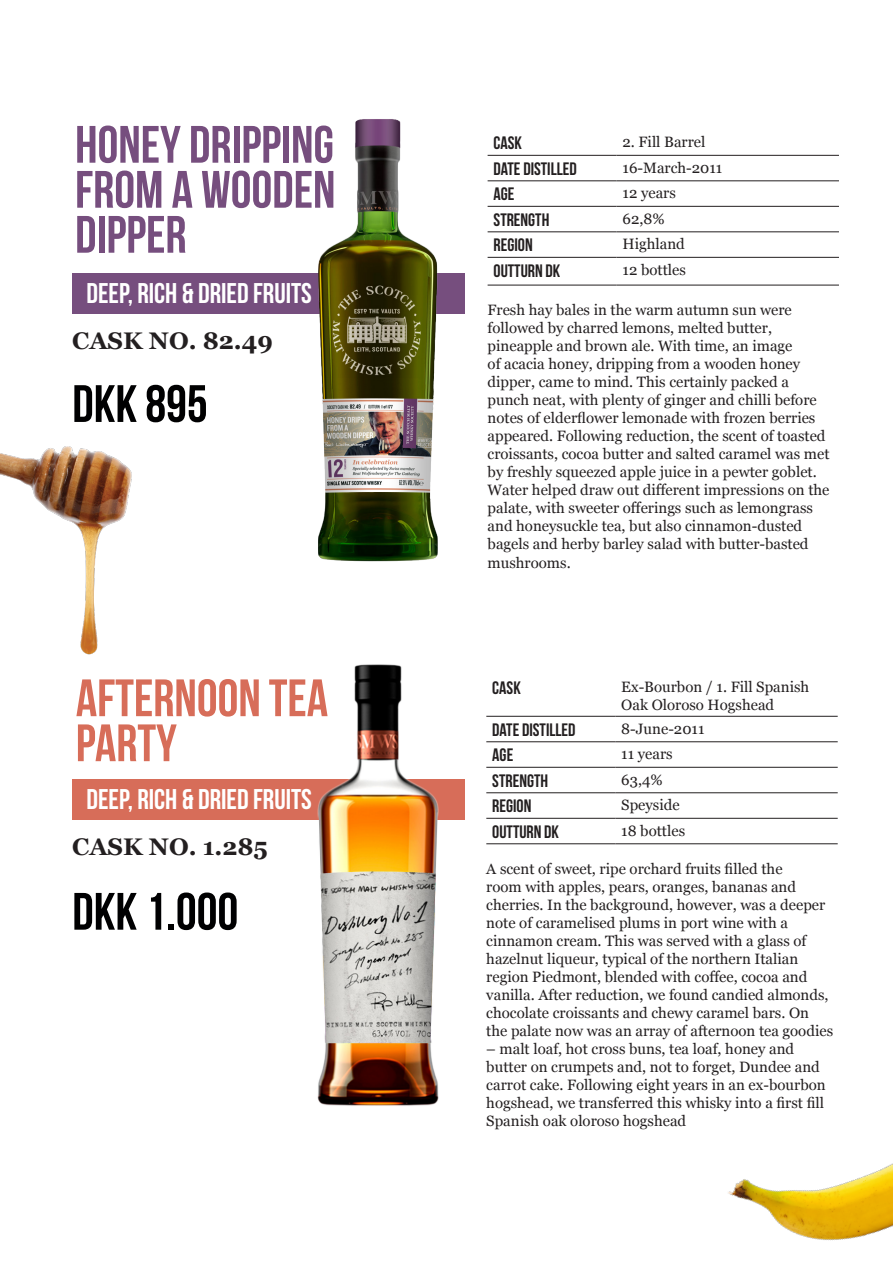
<style>
.page{position:relative;width:893px;height:1263px;background:#fff}
.page>*{position:absolute;margin:0;border:0;box-sizing:border-box;transform-origin:0 0}
.t1{font:700 52.5px/45px "Bebas Neue";color:#764e7e;text-align:justify}
.t2{font:700 52.5px/45px "Bebas Neue";color:#d76d59}
.t3{font:700 52.5px "Bebas Neue";color:#000001}
.t4{font:700 28.5px "Bebas Neue";color:#fff}
.t5{font:700 24px "Georgia";color:#231f20}
.t6{font:700 18px "Bebas Neue";color:#231f20}
.t7{font:15px/18px "Georgia";color:#231f20}
</style>
<div class="page">
<div style="left:72px;top:274px;width:393px;height:40px;background:#764e7e"></div>
<img style="left:313px;top:119px;width:127px;height:443px">
<hr style="left:488px;top:155px;width:129px;height:1px;background:#231f20">
<hr style="left:617px;top:155px;width:222px;height:1px;background:#231f20">
<hr style="left:488px;top:180px;width:129px;height:1px;background:#231f20">
<hr style="left:617px;top:180px;width:222px;height:1px;background:#231f20">
<hr style="left:488px;top:206px;width:129px;height:1px;background:#231f20">
<hr style="left:617px;top:206px;width:222px;height:1px;background:#231f20">
<hr style="left:488px;top:231px;width:129px;height:1px;background:#231f20">
<hr style="left:617px;top:231px;width:222px;height:1px;background:#231f20">
<hr style="left:488px;top:257px;width:129px;height:1px;background:#231f20">
<hr style="left:617px;top:257px;width:222px;height:1px;background:#231f20">
<hr style="left:488px;top:285px;width:129px;height:1px;background:#231f20">
<hr style="left:617px;top:285px;width:222px;height:1px;background:#231f20">
<div style="left:72px;top:780px;width:393px;height:40px;background:#d76d59"></div>
<img style="left:313px;top:664px;width:127px;height:442px">
<hr style="left:486px;top:716px;width:129px;height:1px;background:#231f20">
<hr style="left:615px;top:716px;width:223px;height:1px;background:#231f20">
<hr style="left:486px;top:741px;width:129px;height:1px;background:#231f20">
<hr style="left:615px;top:741px;width:223px;height:1px;background:#231f20">
<hr style="left:486px;top:767px;width:129px;height:1px;background:#231f20">
<hr style="left:615px;top:767px;width:223px;height:1px;background:#231f20">
<hr style="left:486px;top:792px;width:129px;height:1px;background:#231f20">
<hr style="left:615px;top:792px;width:223px;height:1px;background:#231f20">
<hr style="left:486px;top:818px;width:129px;height:1px;background:#231f20">
<hr style="left:615px;top:818px;width:223px;height:1px;background:#231f20">
<hr style="left:486px;top:843px;width:129px;height:1px;background:#231f20">
<hr style="left:615px;top:843px;width:223px;height:1px;background:#231f20">
<img style="left:0;top:446px;width:132px;height:209px">
<img style="left:728px;top:1163px;width:165px;height:78px">
<p class="t1" style="left:75px;top:121px;width:262px">HONEY DRIPPING FROM A WOODEN DIPPER</p>
<p class="t4" style="left:86px;top:277px;width:227px">DEEP, RICH &amp; DRIED FRUITS</p>
<p class="t5" style="left:72px;top:323px;width:202px">CASK NO. 82.49</p>
<p class="t3" style="left:72px;top:375px;width:137px">DKK 895</p>
<p class="t2" style="left:76px;top:675px;width:254px">AFTERNOON TEA<br>PARTY</p>
<p class="t4" style="left:86px;top:783px;width:227px">DEEP, RICH &amp; DRIED FRUITS</p>
<p class="t5" style="left:72px;top:829px;width:197px">CASK NO. 1.285</p>
<p class="t3" style="left:72px;top:883px;width:167px">DKK 1.000</p>
<p class="t6" style="left:494px;top:133px;width:30px">CASK</p>
<p class="t7" style="left:623px;top:132px;width:84px">2. Fill Barrel</p>
<p class="t6" style="left:494px;top:159px;width:85px">DATE DISTILLED</p>
<p class="t7" style="left:623px;top:158px;width:101px">16-March-2011</p>
<p class="t6" style="left:494px;top:184px;width:22px">AGE</p>
<p class="t7" style="left:623px;top:183px;width:55px">12 years</p>
<p class="t6" style="left:494px;top:210px;width:57px">STRENGTH</p>
<p class="t7" style="left:623px;top:209px;width:44px">62,8%</p>
<p class="t6" style="left:494px;top:235px;width:41px">REGION</p>
<p class="t7" style="left:623px;top:234px;width:64px">Highland</p>
<p class="t6" style="left:494px;top:261px;width:68px">OUTTURN DK</p>
<p class="t7" style="left:623px;top:260px;width:65px">12 bottles</p>
<p class="t7" style="left:488px;top:301px;width:343px">Fresh hay bales in the warm autumn sun were followed by charred lemons, melted butter, pineapple and brown ale. With time, an image<br>of acacia honey, dripping from a wooden honey dipper, came to mind. This certainly packed a punch neat, with plenty of ginger and chilli before notes of elderflower lemonade with frozen berries appeared. Following reduction, the scent of toasted croissants, cocoa butter and salted caramel was met by freshly squeezed apple juice in a pewter goblet.<br>Water helped draw out different impressions on the palate, with sweeter offerings such as lemongrass and honeysuckle tea, but also cinnamon-dusted bagels and herby barley salad with butter-basted mushrooms.</p>
<p class="t6" style="left:492px;top:678px;width:30px">CASK</p>
<p class="t7" style="left:621px;top:677px;width:189px">Ex-Bourbon / 1. Fill Spanish<br>Oak Oloroso Hogshead</p>
<p class="t6" style="left:492px;top:720px;width:85px">DATE DISTILLED</p>
<p class="t7" style="left:621px;top:719px;width:85px">8-June-2011</p>
<p class="t6" style="left:492px;top:745px;width:22px">AGE</p>
<p class="t7" style="left:621px;top:744px;width:53px">11 years</p>
<p class="t6" style="left:492px;top:771px;width:57px">STRENGTH</p>
<p class="t7" style="left:621px;top:770px;width:43px">63,4%</p>
<p class="t6" style="left:492px;top:796px;width:41px">REGION</p>
<p class="t7" style="left:621px;top:795px;width:60px">Speyside</p>
<p class="t6" style="left:492px;top:822px;width:68px">OUTTURN DK</p>
<p class="t7" style="left:621px;top:821px;width:65px">18 bottles</p>
<p class="t7" style="left:486px;top:859px;width:348px">A scent of sweet, ripe orchard fruits filled the<br>room with apples, pears, oranges, bananas and cherries. In the background, however, was a deeper note of caramelised plums in port wine with a cinnamon cream. This was served with a glass of hazelnut liqueur, typical of the northern Italian region Piedmont, blended with coffee, cocoa and vanilla. After reduction, we found candied almonds, chocolate croissants and chewy caramel bars. On the palate now was an array of afternoon tea goodies</p>
<p class="t7" style="left:486px;top:1039px;width:341px">– malt loaf, hot cross buns, tea loaf, honey and butter on crumpets and, not to forget, Dundee and carrot cake. Following eight years in an ex-bourbon hogshead, we transferred this whisky into a first fill Spanish oak oloroso hogshead</p>
</div>
